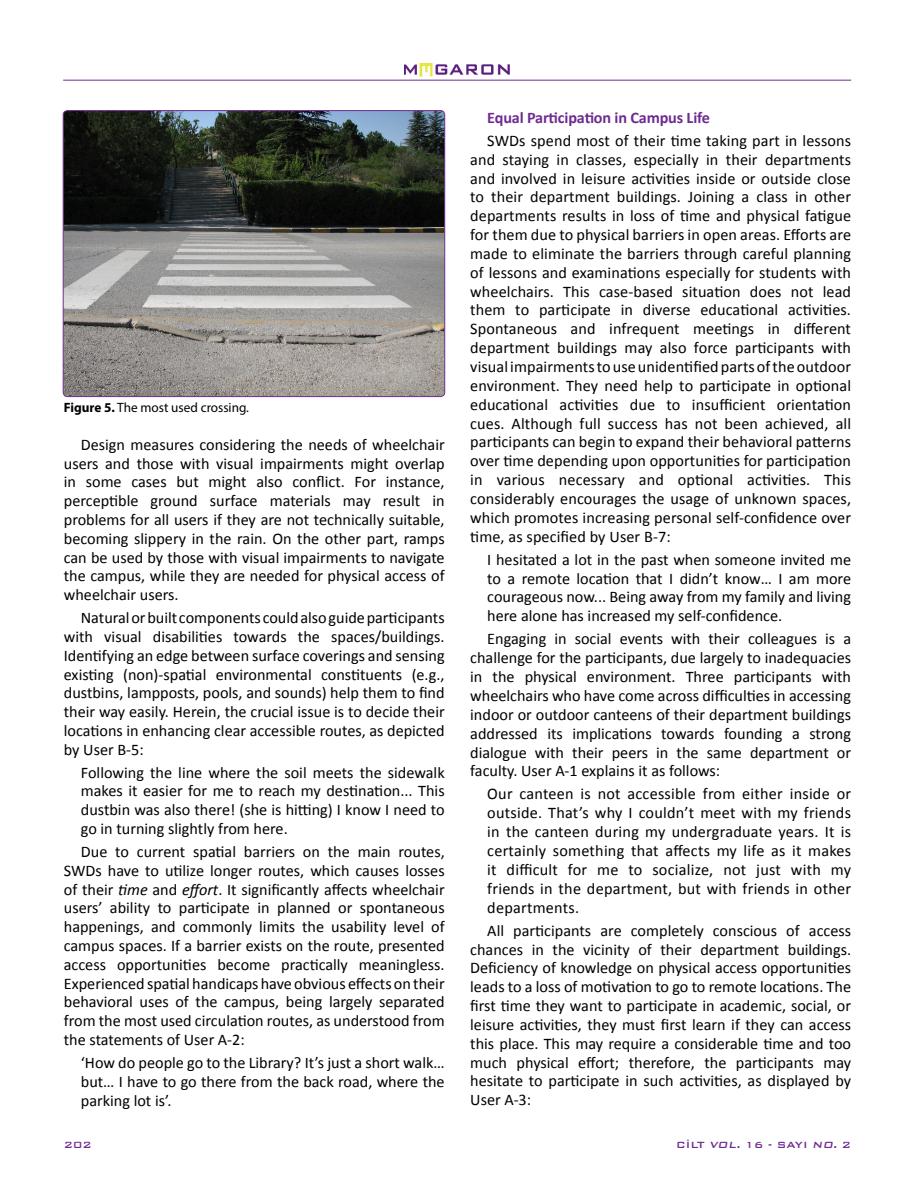
<style>
.page{position:relative;width:915px;height:1191px;background:#fff}
.page>*{position:absolute;margin:0;border:0;box-sizing:border-box;transform-origin:0 0}
.t1{font:16.2px/18.9px "Calibri";color:#000;text-align:justify}
.t2{font:700 16.2px "Calibri";letter-spacing:-.01em;color:#6f2c91}
.t3{font:13.5px "Myriad Pro";color:#000}
.t4{font:500 12px "Bank Gothic BT";color:#6f2c91}
.s1{font-weight:700}
.s2{font-style:italic}
</style>
<div class="page">
<img style="left:404px;top:64px;width:105px;height:16px">
<hr style="left:63px;top:80px;width:787px;height:1px;background:#6f2c91">
<img style="left:63px;top:111px;width:380px;height:285px">
<div style="left:63px;top:110px;width:382px;height:287px;border:1px solid #6f2c91;border-radius:4px"></div>
<p class="t3" style="left:64px;top:399px;width:187px"><span class="s1">Figure 5.</span> The most used crossing.</p>
<p class="t1" style="left:64px;top:434px;width:382px;text-indent:17px">Design measures considering the needs of wheelchair users and those with visual impairments might overlap in some cases but might also conflict. For instance, perceptible ground surface materials may result in problems for all users if they are not technically suitable, becoming slippery in the rain. On the other part, ramps can be used by those with visual impairments to navigate the campus, while they are needed for physical access of wheelchair users.</p>
<p class="t1" style="left:64px;top:607px;width:382px;text-indent:17px">Natural or built components could also guide participants with visual disabilities towards the spaces/buildings.<br>Identifying an edge between surface coverings and sensing existing (non)-spatial environmental constituents (e.g., dustbins, lampposts, pools, and sounds) help them to find their way easily. Herein, the crucial issue is to decide their locations in enhancing clear accessible routes, as depicted by User B-5:</p>
<p class="t1" style="left:81px;top:762px;width:365px">Following the line where the soil meets the sidewalk makes it easier for me to reach my destination... This dustbin was also there! (she is hitting) I know I need to go in turning slightly from here.</p>
<p class="t1" style="left:64px;top:841px;width:382px;text-indent:17px">Due to current spatial barriers on the main routes, SWDs have to utilize longer routes, which causes losses of their <span class="s2">time</span> and <span class="s2">effort</span>. It significantly affects wheelchair users’ ability to participate in planned or spontaneous happenings, and commonly limits the usability level of campus spaces. If a barrier exists on the route, presented access opportunities become practically meaningless.<br>Experienced spatial handicaps have obvious effects on their behavioral uses of the campus, being largely separated from the most used circulation routes, as understood from the statements of User A-2:</p>
<p class="t1" style="left:81px;top:1052px;width:365px">‘How do people go to the Library? It’s just a short walk… but… I have to go there from the back road, where the parking lot is’.</p>
<p class="t2" style="left:487px;top:107px;width:224px">Equal Participation in Campus Life</p>
<p class="t1" style="left:470px;top:130px;width:382px;text-indent:17px">SWDs spend most of their time taking part in lessons and staying in classes, especially in their departments and involved in leisure activities inside or outside close to their department buildings. Joining a class in other departments results in loss of time and physical fatigue for them due to physical barriers in open areas. Efforts are made to eliminate the barriers through careful planning of lessons and examinations especially for students with wheelchairs. This case-based situation does not lead them to participate in diverse educational activities.<br>Spontaneous and infrequent meetings in different department buildings may also force participants with visual impairments to use unidentified parts of the outdoor environment. They need help to participate in optional educational activities due to insufficient orientation cues. Although full success has not been achieved, all participants can begin to expand their behavioral patterns over time depending upon opportunities for participation in various necessary and optional activities. This considerably encourages the usage of unknown spaces, which promotes increasing personal self-confidence over time, as specified by User B-7:</p>
<p class="t1" style="left:487px;top:549px;width:365px">I hesitated a lot in the past when someone invited me to a remote location that I didn’t know… I am more courageous now... Being away from my family and living here alone has increased my self-confidence.</p>
<p class="t1" style="left:470px;top:629px;width:382px;text-indent:17px">Engaging in social events with their colleagues is a challenge for the participants, due largely to inadequacies in the physical environment. Three participants with wheelchairs who have come across difficulties in accessing indoor or outdoor canteens of their department buildings addressed its implications towards founding a strong dialogue with their peers in the same department or faculty. User A-1 explains it as follows:</p>
<p class="t1" style="left:487px;top:784px;width:365px">Our canteen is not accessible from either inside or outside. That’s why I couldn’t meet with my friends in the canteen during my undergraduate years. It is certainly something that affects my life as it makes it difficult for me to socialize, not just with my friends in the department, but with friends in other departments.</p>
<p class="t1" style="left:470px;top:920px;width:382px;text-indent:17px">All participants are completely conscious of access chances in the vicinity of their department buildings.<br>Deficiency of knowledge on physical access opportunities leads to a loss of motivation to go to remote locations. The first time they want to participate in academic, social, or leisure activities, they must first learn if they can access this place. This may require a considerable time and too much physical effort; therefore, the participants may hesitate to participate in such activities, as displayed by User A-3:</p>
<p class="t4" style="left:64px;top:1138px;width:29px">202</p>
<p class="t4" style="left:676px;top:1138px;width:176px">CİLT <span class="s2">VOL.</span> 16 - SAYI <span class="s2">NO.</span> 2</p>
</div>
